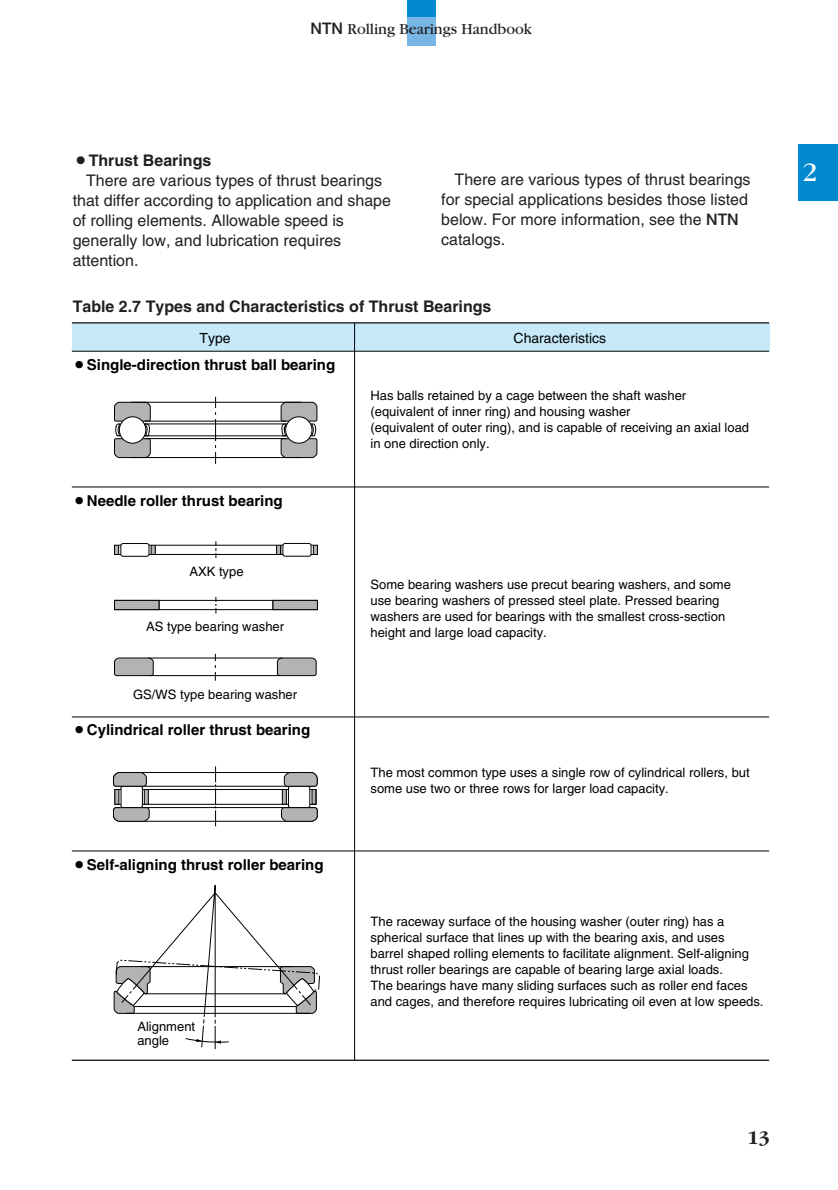
<style>
.page{position:relative;width:838px;height:1190px;background:#fff}
.page>*{position:absolute;margin:0;border:0;box-sizing:border-box;transform-origin:0 0}
.t1{font:28px "Garamond";color:#fff}
.t2{font:700 20px "Garamond";color:#231f20}
.t3{font:16px/20px "Helvetica";color:#231f20}
.t4{font:700 16px "Helvetica";color:#231f20}
.t5{font:16px "Garamond";color:#231f20}
.t6{font:700 15px "Helvetica";color:#000}
.t7{font:14px "Helvetica";color:#000}
.t8{font:13px/16px "Helvetica";color:#000}
.s1{font-family:"Helvetica Neue";font-weight:500}
</style>
<div class="page">
<div style="left:407px;top:0;width:29px;height:17px;background:#0089cf"></div>
<div style="left:407px;top:17px;width:29px;height:28px;background:#77b6e4"></div>
<div style="left:798px;top:145px;width:40px;height:56px;background:#0089cf"></div>
<div style="left:72px;top:323px;width:697px;height:28px;background:#c6eafa"></div>
<hr style="left:72px;top:322px;width:697px;height:1px;background:#000">
<hr style="left:72px;top:351px;width:697px;height:1px;background:#000">
<hr style="left:72px;top:487px;width:697px;height:1px;background:#000">
<hr style="left:72px;top:717px;width:697px;height:1px;background:#000">
<hr style="left:72px;top:851px;width:697px;height:1px;background:#000">
<hr style="left:72px;top:1060px;width:697px;height:1px;background:#000">
<hr style="left:215px;top:397px;width:1px;height:67px;background:#000">
<svg style="left:114px;top:401px;width:204px;height:58px"></svg>
<div style="left:285px;top:416px;width:28px;height:28px;background:#fff;border:1px solid #000;border-radius:50%"></div>
<div style="left:114px;top:600px;width:204px;height:10px;border:1px solid #000"></div>
<svg style="left:215px;top:597px;width:3px;height:17px"></svg>
<svg style="left:114px;top:654px;width:203px;height:27px"></svg>
<div style="left:114px;top:600px;width:45px;height:10px;background:#b3b3b3;border:1px solid #000"></div>
<div style="left:272px;top:600px;width:46px;height:10px;background:#b3b3b3;border:1px solid #000"></div>
<svg style="left:114px;top:541px;width:204px;height:17px"></svg>
<svg style="left:113px;top:766px;width:205px;height:61px"></svg>
<hr style="left:354px;top:323px;width:1px;height:737px;background:#000">
<svg style="left:113px;top:885px;width:207px;height:165px"></svg>
<p class="t5" style="left:311px;top:23px;width:223px"><span class="s1">NTN</span> Rolling Bearings Handbook</p>
<p class="t4" style="left:73px;top:154px;width:140px">○Thrust Bearings</p>
<p class="t3" style="left:86px;top:172px;width:298px">There are various types of thrust bearings</p>
<p class="t3" style="left:73px;top:192px;width:320px">that differ according to application and shape</p>
<p class="t3" style="left:73px;top:212px;width:273px">of rolling elements. Allowable speed is</p>
<p class="t3" style="left:73px;top:232px;width:270px">generally low, and lubrication requires</p>
<p class="t3" style="left:73px;top:252px;width:67px">attention.</p>
<p class="t4" style="left:73px;top:300px;width:420px">Table 2.7 Types and Characteristics of Thrust Bearings</p>
<p class="t3" style="left:441px;top:170px;width:311px;text-indent:13px">There are various types of thrust bearings for special applications besides those listed below. For more information, see the <span class="s1">NTN </span>catalogs.</p>
<p class="t7" style="left:200px;top:333px;width:33px">Type</p>
<p class="t7" style="left:514px;top:333px;width:94px">Characteristics</p>
<p class="t6" style="left:72px;top:359px;width:265px">○Single-direction thrust ball bearing</p>
<p class="t6" style="left:72px;top:495px;width:212px">○Needle roller thrust bearing</p>
<p class="t8" style="left:189px;top:565px;width:56px">AXK type</p>
<p class="t8" style="left:146px;top:620px;width:140px">AS type bearing washer</p>
<p class="t8" style="left:133px;top:688px;width:166px">GS/WS type bearing washer</p>
<p class="t6" style="left:72px;top:724px;width:240px">○Cylindrical roller thrust bearing</p>
<p class="t6" style="left:72px;top:859px;width:253px">○Self-aligning thrust roller bearing</p>
<p class="t8" style="left:137px;top:1020px;width:59px;line-height:14px">Alignment angle</p>
<p class="t8" style="left:371px;top:389px;width:380px">Has balls retained by a cage between the shaft washer (equivalent of inner ring) and housing washer<br>(equivalent of outer ring), and is capable of receiving an axial load in one direction only.</p>
<p class="t8" style="left:371px;top:578px;width:362px">Some bearing washers use precut bearing washers, and some use bearing washers of pressed steel plate. Pressed bearing washers are used for bearings with the smallest cross-section height and large load capacity.</p>
<p class="t8" style="left:371px;top:766px;width:381px">The most common type uses a single row of cylindrical rollers, but some use two or three rows for larger load capacity.</p>
<p class="t8" style="left:371px;top:914px;width:395px">The raceway surface of the housing washer (outer ring) has a spherical surface that lines up with the bearing axis, and uses<br>barrel shaped rolling elements to facilitate alignment. Self-aligning thrust roller bearings are capable of bearing large axial loads.<br>The bearings have many sliding surfaces such as roller end faces and cages, and therefore requires lubricating oil even at low speeds.</p>
<h2 class="t2" style="left:747px;top:1129px;width:24px">13</h2>
<h1 class="t1" style="left:802px;top:163px;width:16px">2</h1>
</div>
